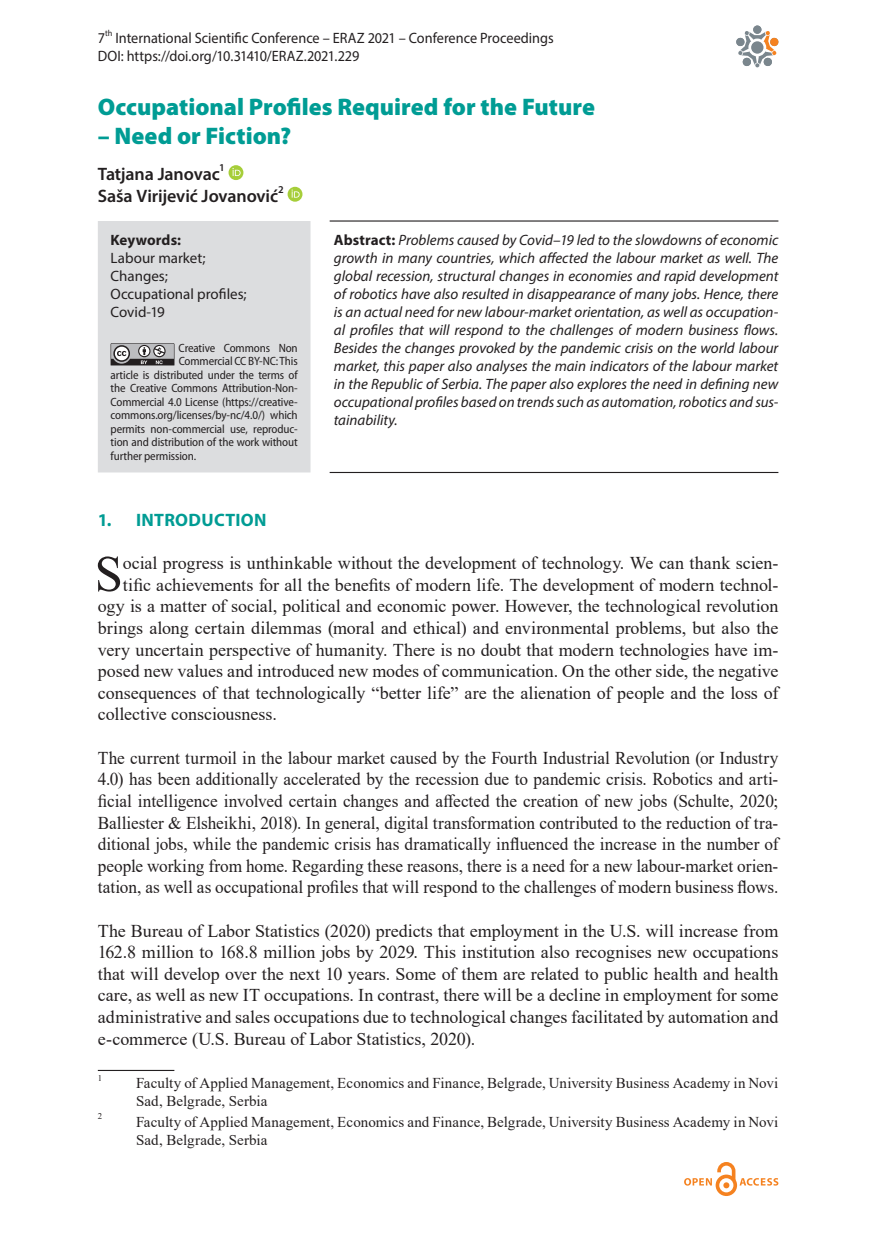
<style>
.page{position:relative;width:872px;height:1234px;background:#fff}
.page>*{position:absolute;margin:0;border:0;box-sizing:border-box;transform-origin:0 0}
.Normal_Prvi_pasus{font:50.55px "Times New Roman";color:#231f20}
.Naslov_1{font:900 24px "Myriad Pro";color:#009c94}
.Normal_Prvi_pasus-2{font:18px/21.6px "Times New Roman";letter-spacing:-.005em;color:#231f20;text-align:justify}
.Normal_Prvi_pasus-3{font:18px/21.6px "Times New Roman";letter-spacing:-.005em;color:#231f20;text-align:justify;scale:.96 1}
.Autor{font:600 18px "Myriad Pro";letter-spacing:-.005em;color:#231f20}
.Naslov_2{font:700 18px "Myriad Pro";letter-spacing:.015em;color:#009c94}
.Abstract{font:italic 15px/18px "Myriad Pro";color:#231f20;text-align:justify}
.Fusnota{font:15px/18px "Times New Roman";letter-spacing:.005em;color:#231f20}
.Zaglavlje-1{font:15px "Myriad Pro";color:#231f20;scale:.95 1}
.Keywords{font:15px "Myriad Pro";color:#231f20}
.Keywords-2{font:700 15px "Myriad Pro";letter-spacing:.005em;color:#231f20}
.CCommons{font:semi-condensed 12px "Myriad Pro";letter-spacing:-.01em;color:#231f20}
.Autor-2{font:600 10.5px "Myriad Pro";color:#231f20}
.Zaglavlje-1-2{font:8.7px "Myriad Pro";color:#231f20;scale:.95 1}
.Fusnota-2{font:8.7px "Times New Roman";color:#231f20}
.s1{font-weight:700;font-style:normal}
</style>
<div class="page">
<div style="left:753px;top:26px;width:8px;height:8px;background:#7a868d;border-radius:50%"></div>
<svg style="left:736px;top:30px;width:42px;height:38px"></svg>
<div style="left:751px;top:41px;width:12px;height:13px;background:#7a868d;border-radius:50%"></div>
<svg style="left:684px;top:1162px;width:94px;height:33px"></svg>
<svg style="left:232px;top:165px;width:11px;height:15px"></svg>
<div style="left:228px;top:165px;width:15px;height:15px;background:#a6ce39;border-radius:50%"></div>
<svg style="left:232px;top:168px;width:9px;height:8px"></svg>
<svg style="left:291px;top:187px;width:11px;height:15px"></svg>
<svg style="left:287px;top:187px;width:15px;height:15px"></svg>
<svg style="left:291px;top:189px;width:9px;height:8px"></svg>
<div style="left:98px;top:221px;width:212px;height:251px;background:#dcdddf"></div>
<hr style="left:330px;top:220px;width:448px;height:1px;background:#231f20">
<hr style="left:330px;top:472px;width:448px;height:1px;background:#231f20">
<svg style="left:111px;top:343px;width:63px;height:22px"></svg>
<hr style="left:98px;top:1069px;width:76px;height:1px;background:#231f20">
<p class="Zaglavlje-1-2" style="left:105px;top:28px;width:9px">th</p>
<p class="Zaglavlje-1" style="left:115px;top:29px;width:463px">International Scientific Conference – ERAZ 2021 – Conference Proceedings</p>
<p class="Zaglavlje-1" style="left:98px;top:47px;width:277px">DOI: https://doi.org/10.31410/ERAZ.2021.229</p>
<p class="Naslov_1" style="left:98px;top:93px;width:499px">Occupational Profiles Required for the Future</p>
<p class="Naslov_1" style="left:98px;top:122px;width:195px">– Need or Fiction?</p>
<p class="Autor" style="left:98px;top:162px;width:123px">Tatjana Janovac</p>
<p class="Autor-2" style="left:219px;top:161px;width:7px">1</p>
<p class="Autor" style="left:98px;top:184px;width:182px">Saša Virijević Jovanović</p>
<p class="Autor-2" style="left:278px;top:182px;width:7px">2</p>
<p class="Keywords-2" style="left:111px;top:230px;width:72px">Keywords:</p>
<p class="Keywords" style="left:111px;top:249px;width:96px">Labour market;</p>
<p class="Keywords" style="left:111px;top:267px;width:59px">Changes;</p>
<p class="Keywords" style="left:111px;top:285px;width:137px">Occupational profiles;</p>
<p class="Keywords" style="left:111px;top:303px;width:56px">Covid-19</p>
<p class="Zaglavlje-1" style="left:98px;top:29px;width:9px">7</p>
<p class="Abstract" style="left:334px;top:231px;width:446px"><span class="s1">Abstract:</span> Problems caused by Covid–19 led to the slowdowns of economic growth in many countries, which affected the labour market as well. The global recession, structural changes in economies and rapid development of robotics have also resulted in disappearance of many jobs. Hence, there is an actual need for new labour-market orientation, as well as occupation&shy;al profiles that will respond to the challenges of modern business flows.<br>Besides the changes provoked by the pandemic crisis on the world labour market, this paper also analyses the main indicators of the labour market in the Republic of Serbia. The paper also explores the need in defining new occupational profiles based on trends such as automation, robotics and sus&shy;tainability.</p>
<p class="CCommons" style="left:179px;top:341px;width:121px">Creative Commons Non</p>
<p class="CCommons" style="left:179px;top:354px;width:120px">Commercial CC BY-NC: This</p>
<p class="CCommons" style="left:111px;top:368px;width:189px">article is distributed under the terms of</p>
<p class="CCommons" style="left:111px;top:381px;width:189px">the Creative Commons Attribution-Non-</p>
<p class="CCommons" style="left:111px;top:395px;width:189px">Commercial 4.0 License (https://creative-</p>
<p class="CCommons" style="left:111px;top:408px;width:189px">commons.org/licenses/by-nc/4.0/) which</p>
<p class="CCommons" style="left:111px;top:422px;width:189px">permits non-commercial use, reproduc-</p>
<p class="CCommons" style="left:111px;top:435px;width:189px">tion and distribution of the work without</p>
<p class="CCommons" style="left:111px;top:449px;width:87px">further permission.</p>
<p class="Naslov_2" style="left:98px;top:508px;width:170px">1. INTRODUCTION</p>
<p class="Normal_Prvi_pasus" style="left:95px;top:538px;width:30px">S</p>
<p class="Normal_Prvi_pasus-2" style="left:123px;top:551px;width:657px">ocial progress is unthinkable without the development of technology. We can thank scien-</p>
<p class="Normal_Prvi_pasus-2" style="left:123px;top:573px;width:657px">tific achievements for all the benefits of modern life. The development of modern technol-</p>
<p class="Normal_Prvi_pasus-2" style="left:98px;top:595px;width:682px">ogy is a matter of social, political and economic power. However, the technological revolution</p>
<p class="Normal_Prvi_pasus-2" style="left:98px;top:616px;width:682px">brings along certain dilemmas (moral and ethical) and environmental problems, but also the</p>
<p class="Normal_Prvi_pasus-2" style="left:98px;top:638px;width:682px">very uncertain perspective of humanity. There is no doubt that modern technologies have im-</p>
<p class="Normal_Prvi_pasus-2" style="left:98px;top:659px;width:682px">posed new values and introduced new modes of communication. On the other side, the negative</p>
<p class="Normal_Prvi_pasus-2" style="left:98px;top:681px;width:682px">consequences of that technologically “better life” are the alienation of people and the loss of</p>
<p class="Normal_Prvi_pasus-2" style="left:98px;top:703px;width:180px">collective consciousness.</p>
<p class="Normal_Prvi_pasus-3" style="left:98px;top:746px;width:710px">The current turmoil in the labour market caused by the Fourth Industrial Revolution (or Industry 4.0) has been additionally accelerated by the recession due to pandemic crisis. Robotics and arti&shy;ficial intelligence involved certain changes and affected the creation of new jobs (Schulte, 2020; Balliester &amp; Elsheikhi, 2018). In general, digital transformation contributed to the reduction of tra&shy;ditional jobs, while the pandemic crisis has dramatically influenced the increase in the number of people working from home. Regarding these reasons, there is a need for a new labour-market orien&shy;tation, as well as occupational profiles that will respond to the challenges of modern business flows.</p>
<p class="Normal_Prvi_pasus-2" style="left:98px;top:919px;width:682px">The Bureau of Labor Statistics (2020) predicts that employment in the U.S. will increase from 162.8 million to 168.8 million jobs by 2029. This institution also recognises new occupations that will develop over the next 10 years. Some of them are related to public health and health care, as well as new IT occupations. In contrast, there will be a decline in employment for some administrative and sales occupations due to technological changes facilitated by automation and e-commerce (U.S. Bureau of Labor Statistics, 2020).</p>
<p class="Fusnota-2" style="left:98px;top:1071px;width:6px">1</p>
<p class="Fusnota" style="left:136px;top:1073px;width:644px">Faculty of Applied Management, Economics and Finance, Belgrade, University Business Academy in Novi<br>Sad, Belgrade, Serbia</p>
<p class="Fusnota-2" style="left:98px;top:1109px;width:6px">2</p>
<p class="Fusnota" style="left:136px;top:1111px;width:644px">Faculty of Applied Management, Economics and Finance, Belgrade, University Business Academy in Novi<br>Sad, Belgrade, Serbia</p>
</div>
